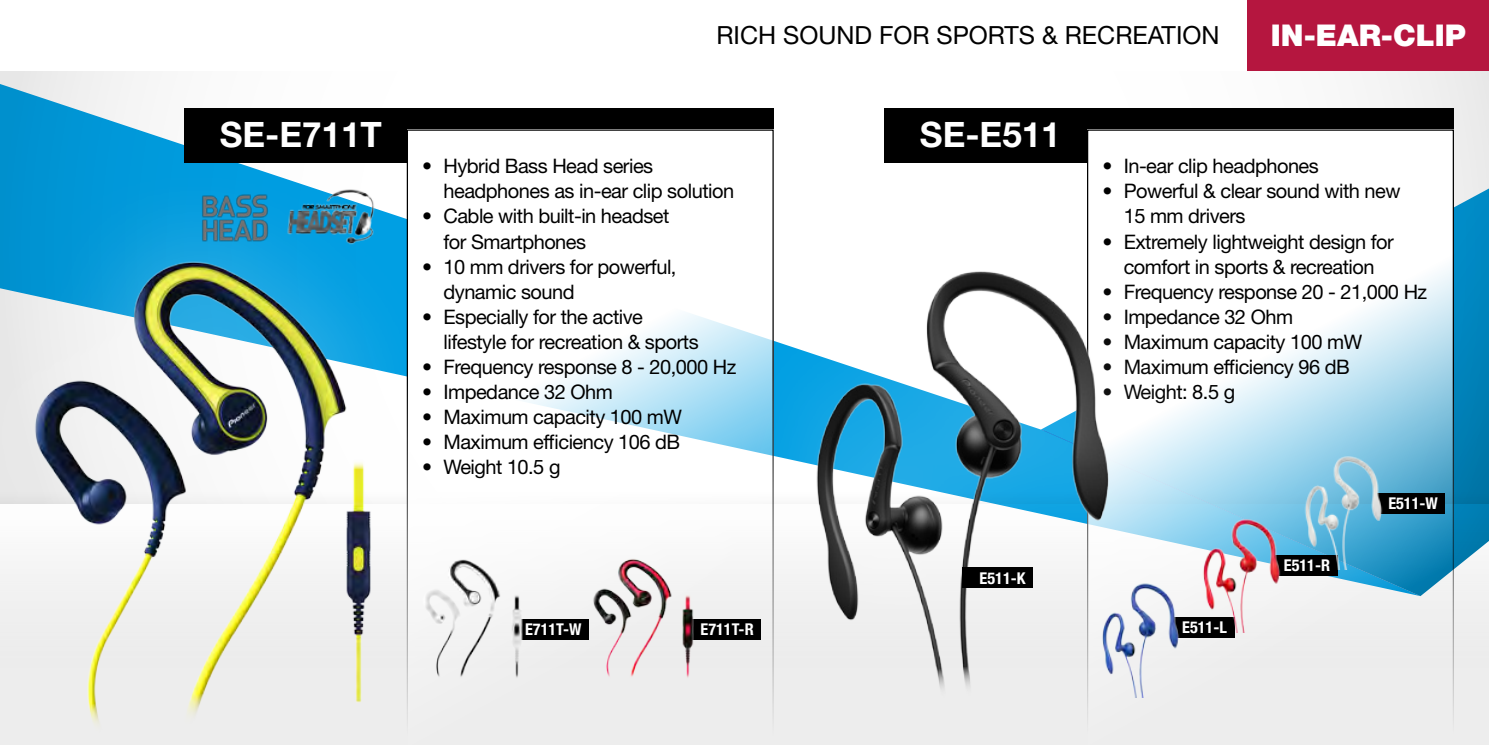
<style>
.page{position:relative;width:1489px;height:745px;background:#fff}
.page>*{position:absolute;margin:0;border:0;box-sizing:border-box;transform-origin:0 0}
.t1{font:700 35px "Helvetica Neue LT Std";color:#fff}
.t2{font:900 30px "Helvetica Neue LT Std";color:#fff}
.t3{font:25px "Helvetica Neue LT Std";color:#000}
.Aufzählung{font:20px/25px "Helvetica Neue LT Std";letter-spacing:-.025em;color:#000}
.t4{font:700 condensed 16.25px "Helvetica Neue LT Std";color:#fff}
</style>
<div class="page">
<svg style="left:0;top:71px;width:774px;height:105px"></svg>
<svg style="left:1376px;top:71px;width:112px;height:524px"></svg>
<div style="left:1247px;top:0;width:241px;height:71px;background:#b5163f"></div>
<div style="left:184px;top:108px;width:589px;height:55px;background:#000"></div>
<svg style="left:407px;top:129px;width:366px;height:615px"></svg>
<div style="left:884px;top:108px;width:569px;height:55px;background:#000"></div>
<svg style="left:1087px;top:129px;width:366px;height:615px"></svg>
<div style="left:1170px;top:617px;width:63px;height:20px;background:#000"></div>
<div style="left:1273px;top:555px;width:64px;height:20px;background:#000"></div>
<div style="left:1374px;top:493px;width:70px;height:20px;background:#000"></div>
<img style="left:1203px;top:506px;width:84px;height:126px">
<img style="left:1298px;top:443px;width:92px;height:126px">
<div style="left:719px;top:176px;width:484px;height:568px;background:#fff;opacity:.4"></div>
<img style="left:774px;top:220px;width:378px;height:490px">
<div style="left:962px;top:567px;width:70px;height:21px;background:#000"></div>
<div style="left:0;top:167px;width:436px;height:577px;background:#fff;opacity:.4"></div>
<img style="left:19px;top:246px;width:343px;height:498px">
<div style="left:248px;top:369px;width:219px;height:375px;background:#fff;opacity:.4"></div>
<img style="left:338px;top:446px;width:40px;height:263px">
<img style="left:275px;top:183px;width:106px;height:63px">
<img style="left:199px;top:192px;width:69px;height:52px">
<div style="left:517px;top:618px;width:71px;height:21px;background:#000"></div>
<div style="left:689px;top:618px;width:71px;height:21px;background:#000"></div>
<img style="left:589px;top:555px;width:107px;height:127px">
<img style="left:419px;top:555px;width:106px;height:127px">
<p class="t1" style="left:220px;top:113px;width:164px">SE-E711T</p>
<p class="t3" style="left:716px;top:21px;width:504px">RICH SOUND FOR SPORTS &amp; RECREATION</p>
<p class="t2" style="left:1270px;top:18px;width:196px">IN-EAR-CLIP</p>
<p class="Aufzählung" style="left:443px;top:153px;width:292px;text-indent:-21px">• Hybrid Bass Head series headphones as in-ear clip solution</p>
<p class="Aufzählung" style="left:443px;top:203px;width:227px;text-indent:-21px">• Cable with built-in headset for Smartphones</p>
<p class="Aufzählung" style="left:443px;top:253px;width:234px;text-indent:-21px">• 10 mm drivers for powerful, dynamic sound</p>
<p class="Aufzählung" style="left:443px;top:303px;width:257px;text-indent:-21px">• Especially for the active lifestyle for recreation &amp; sports</p>
<p class="Aufzählung" style="left:422px;top:353px;width:316px">• Frequency response 8 - 20,000 Hz</p>
<p class="Aufzählung" style="left:422px;top:378px;width:192px">• Impedance 32 Ohm</p>
<p class="Aufzählung" style="left:422px;top:403px;width:261px">• Maximum capacity 100 mW</p>
<p class="Aufzählung" style="left:422px;top:428px;width:260px">• Maximum efficiency 106 dB</p>
<p class="Aufzählung" style="left:422px;top:453px;width:140px">• Weight 10.5 g</p>
<p class="t4" style="left:525px;top:619px;width:58px">E711T-W</p>
<p class="t4" style="left:700px;top:619px;width:55px">E711T-R</p>
<p class="t1" style="left:919px;top:113px;width:142px">SE-E511</p>
<p class="t4" style="left:979px;top:567px;width:47px">E511-K</p>
<p class="Aufzählung" style="left:1102px;top:153px;width:218px">• In-ear clip headphones</p>
<p class="Aufzählung" style="left:1123px;top:178px;width:278px;text-indent:-21px">• Powerful &amp; clear sound with new<br>15 mm drivers</p>
<p class="Aufzählung" style="left:1102px;top:228px;width:293px;text-align:center">• Extremely lightweight design for comfort in sports &amp; recreation</p>
<p class="Aufzählung" style="left:1102px;top:278px;width:326px">• Frequency response 20 - 21,000 Hz</p>
<p class="Aufzählung" style="left:1102px;top:303px;width:192px">• Impedance 32 Ohm</p>
<p class="Aufzählung" style="left:1102px;top:328px;width:261px">• Maximum capacity 100 mW</p>
<p class="Aufzählung" style="left:1102px;top:353px;width:249px">• Maximum efficiency 96 dB</p>
<p class="Aufzählung" style="left:1102px;top:378px;width:134px">• Weight: 8.5 g</p>
<p class="t4" style="left:1182px;top:617px;width:46px">E511-L</p>
<p class="t4" style="left:1283px;top:555px;width:48px">E511-R</p>
<p class="t4" style="left:1388px;top:493px;width:51px">E511-W</p>
</div>
